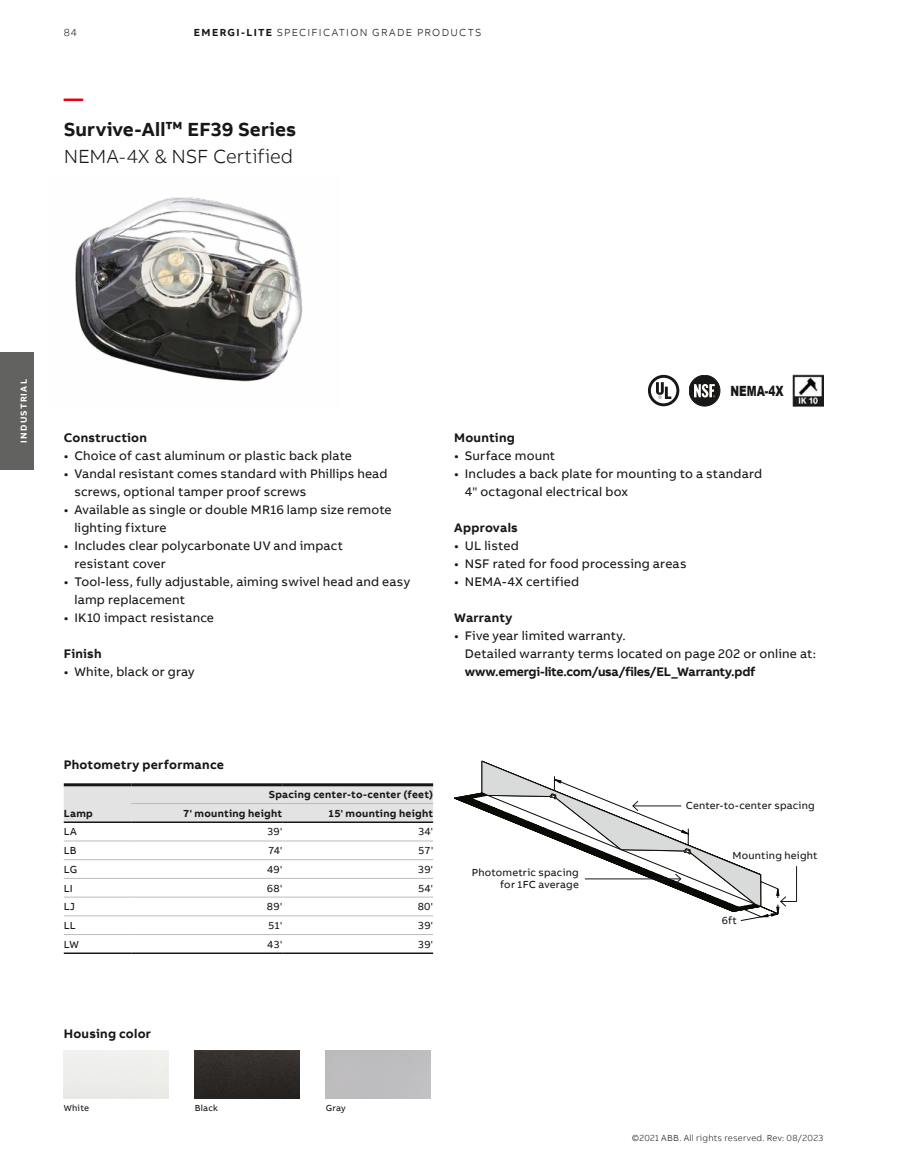
<style>
.page{position:relative;width:918px;height:1175px;background:#fff}
.page>*{position:absolute;margin:0;border:0;box-sizing:border-box;transform-origin:0 0}
.t1{font:700 19.5px "AB Bvoice";letter-spacing:.01em;color:#181716}
.t2{font:300 19.5px "AB Bvoice";letter-spacing:-.005em;color:#181716}
.t3{font:700 19.5px "AB Bvoice";color:#e30015}
.t4{font:900 14.1px "Arial";color:#181716;scale:.74 1}
.t5{font:12.75px/18px "AB Bvoice";letter-spacing:.015em;color:#181716}
.t6{font:700 12.75px "AB Bvoice";letter-spacing:.015em;color:#181716}
.t7{font:700 12.75px "AB Bvoice";letter-spacing:-.02em;color:#181716}
.t8{font:10.5px/12px "AB Bvoice";letter-spacing:.02em;color:#181716;text-align:right}
.t9{font:700 10.5px/18.8px "AB Bvoice";letter-spacing:.025em;color:#181716}
.t10{font:300 10.5px "AB Bvoice";letter-spacing:.12em;color:#181716}
.t11{font:300 9px "AB Bvoice";letter-spacing:.03em;color:#181716}
.t12{font:9px "AB Bvoice";letter-spacing:.025em;color:#181716}
.t13{font:700 9px "AB Bvoice";letter-spacing:.135em;color:#fff}
.s1{font-weight:700}
</style>
<div class="page">
<svg style="left:454px;top:792px;width:27px;height:18px"></svg>
<svg style="left:481px;top:761px;width:316px;height:156px"></svg>
<img style="left:75px;top:197px;width:228px;height:185px">
<svg style="left:648px;top:375px;width:31px;height:31px"></svg>
<img style="left:792px;top:375px;width:31px;height:31px">
<div style="left:689px;top:375px;width:31px;height:31px;background:#181716;border-radius:50%"></div>
<div style="left:689px;top:375px;width:31px;height:31px;border:1px solid #181716;border-radius:50%"></div>
<svg style="left:694px;top:384px;width:21px;height:13px"></svg>
<div style="left:0;top:352px;width:34px;height:118px;background:#626261"></div>
<div style="left:64px;top:786px;width:369px;height:35px;background:#e3e3e3"></div>
<hr style="left:64px;top:783px;width:67px;height:3px;background:#181716">
<hr style="left:131px;top:783px;width:151px;height:3px;background:#181716">
<hr style="left:282px;top:783px;width:151px;height:3px;background:#181716">
<hr style="left:131px;top:803px;width:151px;height:1px;background:#bbbcbc">
<hr style="left:282px;top:803px;width:151px;height:1px;background:#bbbcbc">
<hr style="left:64px;top:821px;width:67px;height:2px;background:#181716">
<hr style="left:131px;top:821px;width:151px;height:2px;background:#181716">
<hr style="left:282px;top:821px;width:151px;height:2px;background:#181716">
<hr style="left:64px;top:952px;width:67px;height:2px;background:#181716">
<hr style="left:131px;top:952px;width:151px;height:2px;background:#181716">
<hr style="left:282px;top:952px;width:151px;height:2px;background:#181716">
<hr style="left:64px;top:840px;width:67px;height:1px;background:#bbbcbc">
<hr style="left:131px;top:840px;width:151px;height:1px;background:#bbbcbc">
<hr style="left:282px;top:840px;width:151px;height:1px;background:#bbbcbc">
<hr style="left:64px;top:859px;width:67px;height:1px;background:#bbbcbc">
<hr style="left:131px;top:859px;width:151px;height:1px;background:#bbbcbc">
<hr style="left:282px;top:859px;width:151px;height:1px;background:#bbbcbc">
<hr style="left:64px;top:878px;width:67px;height:1px;background:#bbbcbc">
<hr style="left:131px;top:878px;width:151px;height:1px;background:#bbbcbc">
<hr style="left:282px;top:878px;width:151px;height:1px;background:#bbbcbc">
<hr style="left:64px;top:896px;width:67px;height:1px;background:#bbbcbc">
<hr style="left:131px;top:896px;width:151px;height:1px;background:#bbbcbc">
<hr style="left:282px;top:896px;width:151px;height:1px;background:#bbbcbc">
<hr style="left:64px;top:915px;width:67px;height:1px;background:#bbbcbc">
<hr style="left:131px;top:915px;width:151px;height:1px;background:#bbbcbc">
<hr style="left:282px;top:915px;width:151px;height:1px;background:#bbbcbc">
<hr style="left:64px;top:934px;width:67px;height:1px;background:#bbbcbc">
<hr style="left:131px;top:934px;width:151px;height:1px;background:#bbbcbc">
<hr style="left:282px;top:934px;width:151px;height:1px;background:#bbbcbc">
<img style="left:195px;top:1050px;width:105px;height:48px">
<p class="t10" style="left:64px;top:26px;width:15px">84</p>
<p class="t10" style="left:194px;top:26px;width:289px"><span class="s1">EMERGI-LITE</span> SPECIFICATION GRADE PRODUCTS</p>
<h1 class="t3" style="left:64px;top:86px;width:21px">—</h1>
<h1 class="t1" style="left:64px;top:117px;width:234px">Survive-All™ EF39 Series</h1>
<h1 class="t2" style="left:64px;top:145px;width:231px">NEMA-4X &amp; NSF Certified</h1>
<p class="t13" style="left:18px;top:442px;width:65px;rotate:-90deg">INDUSTRIAL</p>
<p class="t6" style="left:64px;top:429px;width:85px">Construction</p>
<p class="t5" style="left:64px;top:447px;width:290px">• Choice of cast aluminum or plastic back plate</p>
<p class="t5" style="left:74px;top:465px;width:315px;text-indent:-11px">• Vandal resistant comes standard with Phillips head screws, optional tamper proof screws</p>
<p class="t5" style="left:74px;top:501px;width:319px;text-indent:-11px">• Available as single or double MR16 lamp size remote lighting fixture</p>
<p class="t5" style="left:74px;top:537px;width:270px;text-indent:-11px">• Includes clear polycarbonate UV and impact resistant cover</p>
<p class="t5" style="left:74px;top:573px;width:337px;text-indent:-11px">• Tool-less, fully adjustable, aiming swivel head and easy lamp replacement</p>
<p class="t5" style="left:64px;top:609px;width:152px">• IK10 impact resistance</p>
<p class="t6" style="left:64px;top:645px;width:39px">Finish</p>
<p class="t5" style="left:64px;top:663px;width:132px">• White, black or gray</p>
<p class="t4" style="left:730px;top:380px;width:73px">NEMA-4X</p>
<p class="t6" style="left:454px;top:429px;width:62px">Mounting</p>
<p class="t5" style="left:454px;top:447px;width:103px">• Surface mount</p>
<p class="t5" style="left:465px;top:465px;width:299px;text-indent:-11px">• Includes a back plate for mounting to a standard<br>4" octagonal electrical box</p>
<p class="t6" style="left:454px;top:519px;width:65px">Approvals</p>
<p class="t5" style="left:454px;top:537px;width:66px">• UL listed</p>
<p class="t5" style="left:454px;top:555px;width:234px">• NSF rated for food processing areas</p>
<p class="t5" style="left:454px;top:573px;width:127px">• NEMA-4X certified</p>
<p class="t6" style="left:454px;top:609px;width:60px">Warranty</p>
<p class="t5" style="left:465px;top:627px;width:353px;text-indent:-11px">• Five year limited warranty.<br>Detailed warranty terms located on page 202 or online at:</p>
<p class="t7" style="left:465px;top:663px;width:292px">www.emergi-lite.com/usa/files/EL_Warranty.pdf</p>
<p class="t6" style="left:64px;top:756px;width:162px">Photometry performance</p>
<p class="t9" style="left:64px;top:804px;width:31px">Lamp</p>
<p class="t9" style="left:183px;top:785px;width:251px;text-indent:85px">Spacing center-to-center (feet)<br>7' mounting height</p>
<p class="t9" style="left:328px;top:804px;width:107px">15' mounting height</p>
<p class="t8" style="left:64px;top:826px;width:15px">LA</p>
<p class="t8" style="left:267px;top:826px;width:17px">39'</p>
<p class="t8" style="left:418px;top:826px;width:17px">34'</p>
<p class="t8" style="left:64px;top:844px;width:14px">LB</p>
<p class="t8" style="left:268px;top:844px;width:16px">74'</p>
<p class="t8" style="left:418px;top:844px;width:16px">57'</p>
<p class="t8" style="left:64px;top:863px;width:15px">LG</p>
<p class="t8" style="left:267px;top:863px;width:17px">49'</p>
<p class="t8" style="left:418px;top:863px;width:17px">39'</p>
<p class="t8" style="left:64px;top:882px;width:11px">LI</p>
<p class="t8" style="left:267px;top:882px;width:17px">68'</p>
<p class="t8" style="left:418px;top:882px;width:17px">54'</p>
<p class="t8" style="left:64px;top:900px;width:13px">LJ</p>
<p class="t8" style="left:267px;top:900px;width:17px">89'</p>
<p class="t8" style="left:418px;top:900px;width:17px">80'</p>
<p class="t8" style="left:64px;top:919px;width:13px">LL</p>
<p class="t8" style="left:268px;top:919px;width:16px">51'</p>
<p class="t8" style="left:418px;top:919px;width:17px">39'</p>
<p class="t8" style="left:64px;top:938px;width:17px">LW</p>
<p class="t8" style="left:267px;top:938px;width:17px">43'</p>
<p class="t8" style="left:418px;top:938px;width:17px">39'</p>
<p class="t6" style="left:64px;top:1025px;width:89px">Housing color</p>
<p class="t12" style="left:64px;top:1102px;width:27px">White</p>
<p class="t12" style="left:195px;top:1102px;width:25px">Black</p>
<p class="t12" style="left:326px;top:1102px;width:22px">Gray</p>
<p class="t8" style="left:472px;top:866px;width:109px">Photometric spacing for 1FC average</p>
<p class="t8" style="left:686px;top:799px;width:130px">Center-to-center spacing</p>
<p class="t8" style="left:732px;top:850px;width:87px">Mounting height</p>
<p class="t8" style="left:722px;top:914px;width:17px">6ft</p>
<p class="t11" style="left:632px;top:1132px;width:193px">©2021 ABB. All rights reserved. Rev: 08/2023</p>
</div>
